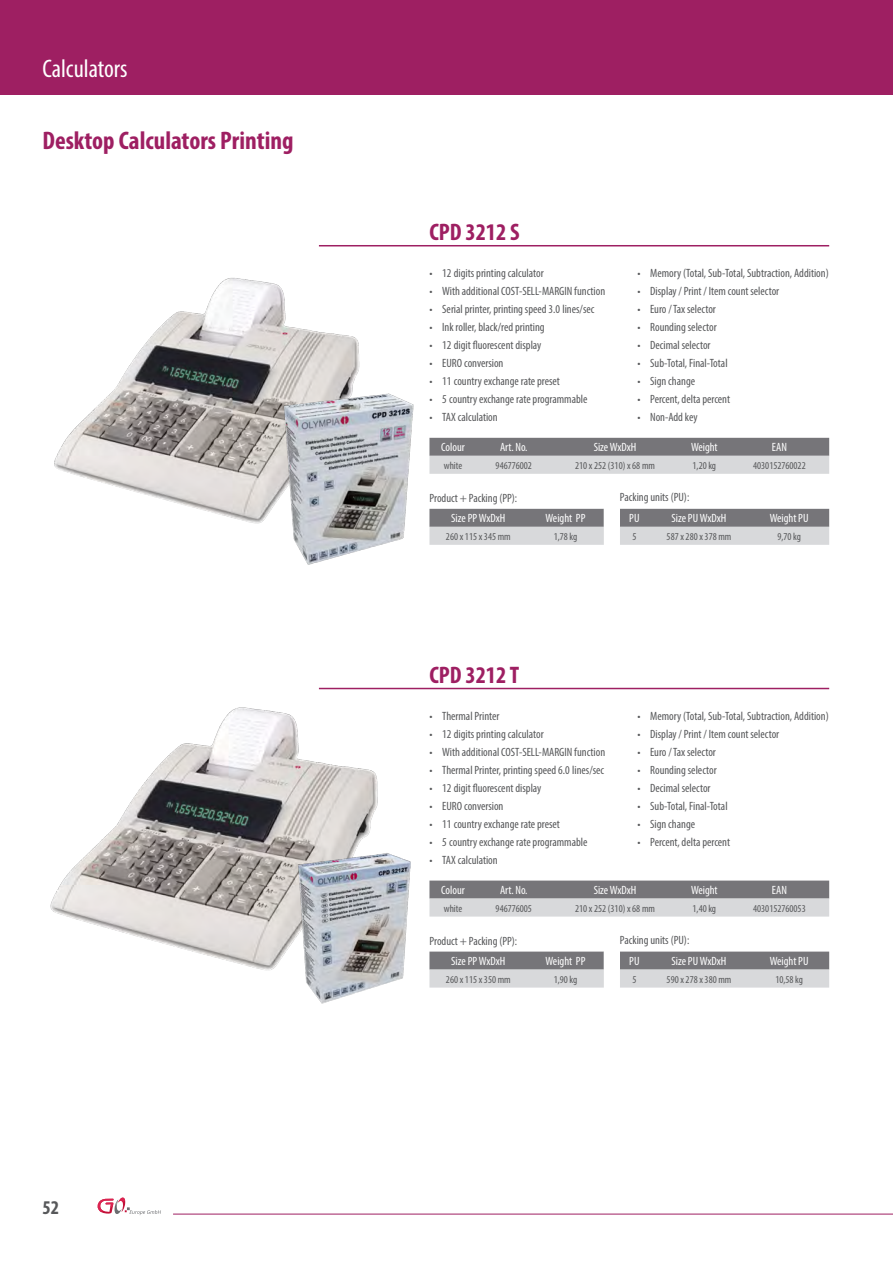
<style>
.page{position:relative;width:893px;height:1263px;background:#fff}
.page>*{position:absolute;margin:0;border:0;box-sizing:border-box;transform-origin:0 0}
.t1{font:700 condensed 25.5px "Myriad Pro";color:#9e1f62}
.t2{font:condensed 25.5px "Myriad Pro";color:#fff}
.t3{font:700 condensed 24px "Myriad Pro";color:#9e1f62}
.t4{font:700 condensed 19.5px "Myriad Pro";color:#57585a}
.t5{font:condensed 12px "Myriad Pro";color:#57585a}
.t6{font:condensed 12px "Myriad Pro";color:#fff}
.t7{font:condensed 10.5px "Myriad Pro";color:#57585a}
</style>
<div class="page">
<div style="left:0;top:0;width:893px;height:95px;background:#9e1f62"></div>
<hr style="left:173px;top:1214px;width:720px;height:1px;background:#9e1f62">
<svg style="left:97px;top:1197px;width:64px;height:18px"></svg>
<img style="left:54px;top:278px;width:306px;height:246px">
<hr style="left:319px;top:245px;width:510px;height:1px;background:#9e1f62">
<svg style="left:429px;top:438px;width:400px;height:36px;background:#a8a8ab"></svg>
<svg style="left:429px;top:509px;width:400px;height:36px;background:#ababae"></svg>
<img style="left:280px;top:392px;width:134px;height:173px">
<img style="left:50px;top:707px;width:328px;height:264px">
<hr style="left:319px;top:688px;width:510px;height:1px;background:#9e1f62">
<svg style="left:440px;top:880px;width:389px;height:36px;background:#a8a8ab"></svg>
<svg style="left:440px;top:951px;width:389px;height:36px;background:#acacae"></svg>
<img style="left:270px;top:841px;width:170px;height:163px">
<h1 class="t2" style="left:43px;top:53px;width:87px">Calculators</h1>
<h1 class="t1" style="left:43px;top:124px;width:252px">Desktop Calculators Printing</h1>
<h3 class="t4" style="left:43px;top:1195px;width:18px">52</h3>
<h2 class="t3" style="left:429px;top:217px;width:92px">CPD 3212 S</h2>
<p class="t5" style="left:429px;top:266px;width:116px">• 12 digits printing calculator</p>
<p class="t5" style="left:429px;top:284px;width:177px">• With additional COST-SELL-MARGIN function</p>
<p class="t5" style="left:429px;top:302px;width:166px">• Serial printer, printing speed 3.0 lines/sec</p>
<p class="t5" style="left:429px;top:320px;width:117px">• Ink roller, black/red printing</p>
<p class="t5" style="left:429px;top:338px;width:113px">• 12 digit fluorescent display</p>
<p class="t5" style="left:429px;top:356px;width:76px">• EURO conversion</p>
<p class="t5" style="left:429px;top:374px;width:132px">• 11 country exchange rate preset</p>
<p class="t5" style="left:429px;top:392px;width:160px">• 5 country exchange rate programmable</p>
<p class="t5" style="left:429px;top:410px;width:70px">• TAX calculation</p>
<p class="t5" style="left:637px;top:266px;width:193px">• Memory (Total, Sub-Total, Subtraction, Addition)</p>
<p class="t5" style="left:637px;top:284px;width:143px">• Display / Print / Item count selector</p>
<p class="t5" style="left:637px;top:302px;width:80px">• Euro / Tax selector</p>
<p class="t5" style="left:637px;top:320px;width:81px">• Rounding selector</p>
<p class="t5" style="left:637px;top:338px;width:75px">• Decimal selector</p>
<p class="t5" style="left:637px;top:356px;width:92px">• Sub-Total, Final-Total</p>
<p class="t5" style="left:637px;top:374px;width:59px">• Sign change</p>
<p class="t5" style="left:637px;top:392px;width:94px">• Percent, delta percent</p>
<p class="t5" style="left:637px;top:410px;width:62px">• Non-Add key</p>
<p class="t6" style="left:441px;top:440px;width:25px">Colour</p>
<p class="t6" style="left:500px;top:440px;width:29px">Art. No.</p>
<p class="t6" style="left:594px;top:440px;width:44px">Size WxDxH</p>
<p class="t6" style="left:691px;top:440px;width:28px">Weight</p>
<p class="t6" style="left:772px;top:440px;width:17px">EAN</p>
<p class="t7" style="left:444px;top:459px;width:20px">white</p>
<p class="t7" style="left:496px;top:459px;width:38px">946776002</p>
<p class="t7" style="left:575px;top:459px;width:81px">210 x 252 (310) x 68 mm</p>
<p class="t7" style="left:693px;top:459px;width:25px">1,20 kg</p>
<p class="t7" style="left:753px;top:459px;width:54px">4030152760022</p>
<p class="t5" style="left:429px;top:491px;width:89px">Product + Packing (PP):</p>
<p class="t5" style="left:620px;top:490px;width:71px">Packing units (PU):</p>
<p class="t6" style="left:451px;top:511px;width:56px">Size PP WxDxH</p>
<p class="t6" style="left:546px;top:511px;width:41px">Weight PP</p>
<p class="t6" style="left:629px;top:511px;width:12px">PU</p>
<p class="t6" style="left:672px;top:511px;width:56px">Size PU WxDxH</p>
<p class="t6" style="left:770px;top:511px;width:40px">Weight PU</p>
<p class="t7" style="left:446px;top:530px;width:66px">260 x 115 x 345 mm</p>
<p class="t7" style="left:554px;top:530px;width:25px">1,78 kg</p>
<p class="t7" style="left:632px;top:530px;width:6px">5</p>
<p class="t7" style="left:667px;top:530px;width:66px">587 x 280 x 378 mm</p>
<p class="t7" style="left:777px;top:530px;width:25px">9,70 kg</p>
<h2 class="t3" style="left:429px;top:660px;width:91px">CPD 3212 T</h2>
<p class="t5" style="left:429px;top:708px;width:72px">• Thermal Printer</p>
<p class="t5" style="left:429px;top:726px;width:116px">• 12 digits printing calculator</p>
<p class="t5" style="left:429px;top:744px;width:177px">• With additional COST-SELL-MARGIN function</p>
<p class="t5" style="left:429px;top:762px;width:176px">• Thermal Printer, printing speed 6.0 lines/sec</p>
<p class="t5" style="left:429px;top:780px;width:113px">• 12 digit fluorescent display</p>
<p class="t5" style="left:429px;top:798px;width:76px">• EURO conversion</p>
<p class="t5" style="left:429px;top:816px;width:132px">• 11 country exchange rate preset</p>
<p class="t5" style="left:429px;top:834px;width:160px">• 5 country exchange rate programmable</p>
<p class="t5" style="left:429px;top:852px;width:70px">• TAX calculation</p>
<p class="t5" style="left:637px;top:708px;width:193px">• Memory (Total, Sub-Total, Subtraction, Addition)</p>
<p class="t5" style="left:637px;top:726px;width:143px">• Display / Print / Item count selector</p>
<p class="t5" style="left:637px;top:744px;width:80px">• Euro / Tax selector</p>
<p class="t5" style="left:637px;top:762px;width:81px">• Rounding selector</p>
<p class="t5" style="left:637px;top:780px;width:75px">• Decimal selector</p>
<p class="t5" style="left:637px;top:798px;width:92px">• Sub-Total, Final-Total</p>
<p class="t5" style="left:637px;top:816px;width:59px">• Sign change</p>
<p class="t5" style="left:637px;top:834px;width:94px">• Percent, delta percent</p>
<p class="t6" style="left:441px;top:883px;width:25px">Colour</p>
<p class="t6" style="left:500px;top:883px;width:29px">Art. No.</p>
<p class="t6" style="left:594px;top:883px;width:44px">Size WxDxH</p>
<p class="t6" style="left:691px;top:883px;width:28px">Weight</p>
<p class="t6" style="left:772px;top:883px;width:17px">EAN</p>
<p class="t7" style="left:444px;top:902px;width:20px">white</p>
<p class="t7" style="left:496px;top:902px;width:38px">946776005</p>
<p class="t7" style="left:575px;top:902px;width:81px">210 x 252 (310) x 68 mm</p>
<p class="t7" style="left:693px;top:902px;width:25px">1,40 kg</p>
<p class="t7" style="left:753px;top:902px;width:54px">4030152760053</p>
<p class="t5" style="left:429px;top:933px;width:89px">Product + Packing (PP):</p>
<p class="t5" style="left:620px;top:933px;width:71px">Packing units (PU):</p>
<p class="t6" style="left:451px;top:954px;width:56px">Size PP WxDxH</p>
<p class="t6" style="left:546px;top:954px;width:41px">Weight PP</p>
<p class="t6" style="left:629px;top:954px;width:12px">PU</p>
<p class="t6" style="left:672px;top:954px;width:56px">Size PU WxDxH</p>
<p class="t6" style="left:770px;top:954px;width:40px">Weight PU</p>
<p class="t7" style="left:446px;top:973px;width:66px">260 x 115 x 350 mm</p>
<p class="t7" style="left:554px;top:973px;width:25px">1,90 kg</p>
<p class="t7" style="left:632px;top:973px;width:6px">5</p>
<p class="t7" style="left:667px;top:973px;width:66px">590 x 278 x 380 mm</p>
<p class="t7" style="left:775px;top:973px;width:29px">10,58 kg</p>
</div>
